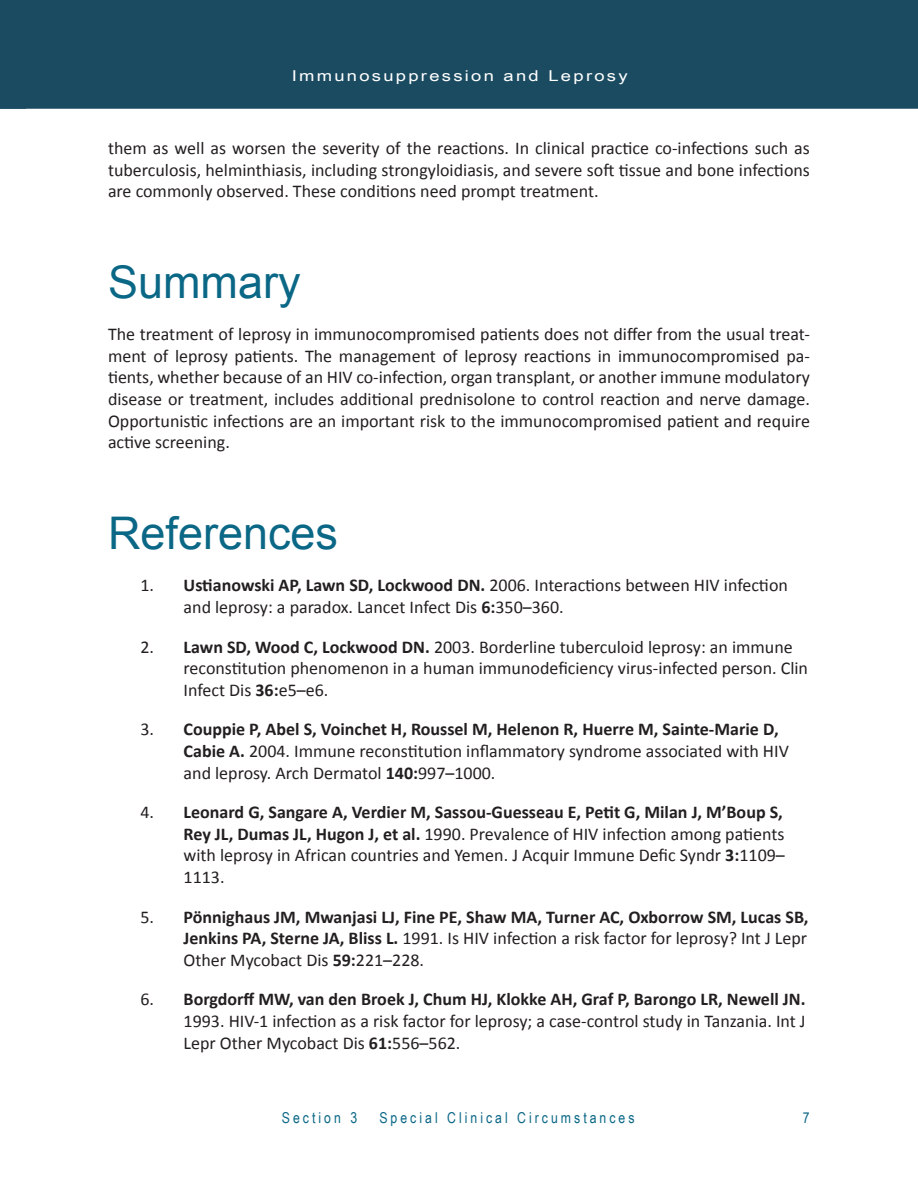
<style>
.page{position:relative;width:918px;height:1188px;background:#fff}
.page>*{position:absolute;margin:0;border:0;box-sizing:border-box;transform-origin:0 0}
.Heading_1{font:45px "Arial";color:#0a6786}
.Bibliography{font:18px/21.6px "Calibri";color:#231f20}
.Body_Text{font:18px/21.6px "Calibri";color:#231f20;text-align:justify}
.Bibliography-2{font:700 18px/21.6px "Calibri";color:#231f20;text-align:justify}
.t1{font:15px "Arial Narrow";letter-spacing:.2em;color:#0a6786}
.t2{font:15px "Arial Narrow";letter-spacing:.1em;color:#fff;scale:1.5 1}
.s1{font-weight:700}
.s2{font-weight:400}
</style>
<div class="page">
<div style="left:0;top:0;width:918px;height:109px;background:#1b4b61"></div>
<p class="t2" style="left:292px;top:65px;width:225px">Immunosuppression and Leprosy</p>
<p class="Body_Text" style="left:108px;top:136px;width:703px">them as well as worsen the severity of the reactions. In clinical practice co-infections such as tuberculosis, helminthiasis, including strongyloidiasis, and severe soft tissue and bone infections are commonly observed. These conditions need prompt treatment.</p>
<p class="Heading_1" style="left:108px;top:253px;width:194px">Summary</p>
<p class="Body_Text" style="left:108px;top:323px;width:703px">The treatment of leprosy in immunocompromised patients does not differ from the usual treat&shy;ment of leprosy patients. The management of leprosy reactions in immunocompromised pa&shy;tients, whether because of an HIV co-infection, organ transplant, or another immune modulatory disease or treatment, includes additional prednisolone to control reaction and nerve damage.<br>Opportunistic infections are an important risk to the immunocompromised patient and require active screening.</p>
<p class="Heading_1" style="left:108px;top:504px;width:232px">References</p>
<p class="Bibliography" style="left:184px;top:574px;width:606px;text-indent:-43px">1. <span class="s1">Ustianowski AP, Lawn SD, Lockwood DN.</span> 2006. Interactions between HIV infection and leprosy: a paradox. Lancet Infect Dis <span class="s1">6:</span>350–360.</p>
<p class="Bibliography" style="left:184px;top:635px;width:626px;text-indent:-43px">2. <span class="s1">Lawn SD, Wood C, Lockwood DN.</span> 2003. Borderline tuberculoid leprosy: an immune reconstitution phenomenon in a human immunodeficiency virus-infected person. Clin<br>Infect Dis <span class="s1">36:</span>e5–e6.</p>
<p class="Bibliography" style="left:184px;top:718px;width:607px;text-indent:-43px">3. <span class="s1">Couppie P, Abel S, Voinchet H, Roussel M, Helenon R, Huerre M, Sainte-Marie D,<br>Cabie A.</span> 2004. Immune reconstitution inflammatory syndrome associated with HIV and leprosy. Arch Dermatol <span class="s1">140:</span>997–1000.</p>
<p class="Bibliography" style="left:184px;top:800px;width:603px;text-align:justify;text-indent:-43px">4. <span class="s1">Leonard G, Sangare A, Verdier M, Sassou-Guesseau E, Petit G, Milan J, M’Boup S, Rey JL, Dumas JL, Hugon J, et al.</span> 1990. Prevalence of HIV infection among patients with leprosy in African countries and Yemen. J Acquir Immune Defic Syndr <span class="s1">3:</span>1109– 1113.</p>
<p class="Bibliography-2" style="left:184px;top:905px;width:626px;text-indent:-43px"><span class="s2">5.</span> Pönnighaus JM, Mwanjasi LJ, Fine PE, Shaw MA, Turner AC, Oxborrow SM, Lucas SB, Jenkins PA, Sterne JA, Bliss L. <span class="s2">1991. Is HIV infection a risk factor for leprosy? Int J Lepr Other Mycobact Dis</span> 59:<span class="s2">221–228.</span></p>
<p class="Bibliography" style="left:184px;top:988px;width:624px;text-align:justify;text-indent:-43px">6. <span class="s1">Borgdorff MW, van den Broek J, Chum HJ, Klokke AH, Graf P, Barongo LR, Newell JN.<br></span>1993. HIV-1 infection as a risk factor for leprosy; a case-control study in Tanzania. Int J Lepr Other Mycobact Dis <span class="s1">61:</span>556–562.</p>
<p class="t1" style="left:282px;top:1107px;width:77px">Section 3</p>
<p class="t1" style="left:379px;top:1107px;width:257px">Special Clinical Circumstances</p>
<p class="t1" style="left:803px;top:1107px;width:8px">7</p>
</div>
